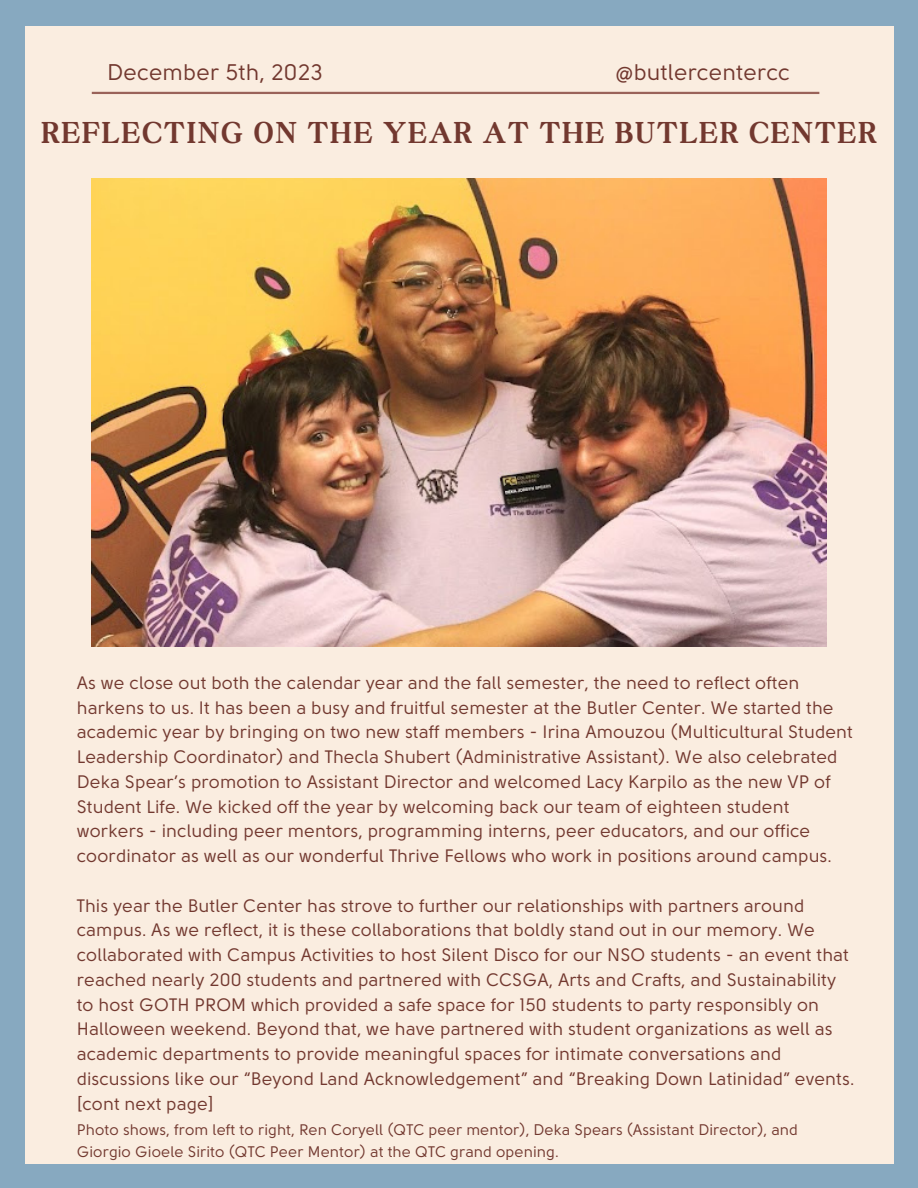
<style>
.page{position:relative;width:918px;height:1188px;background:#87a9c0}
.page>*{position:absolute;margin:0;border:0;box-sizing:border-box;transform-origin:0 0}
.t1{font:700 32.4px "Boston Angel";letter-spacing:.075em;color:#72382f}
.t2{font:22.5px "Solomon Sans";color:#72382f}
.t3{font:18px/24.8px "Solomon Sans";color:#72382f}
.t4{font:15.3px/21.3px "Solomon Sans";color:#72382f}
</style>
<div class="page">
<div style="left:25px;top:26px;width:868px;height:1138px;background:#faede0"></div>
<hr style="left:92px;top:92px;width:727px;height:2px;background:#996259">
<img style="left:92px;top:179px;width:734px;height:468px">
<p class="t2" style="left:107px;top:62px;width:217px">December 5th, 2023</p>
<p class="t2" style="left:615px;top:62px;width:176px">@butlercentercc</p>
<p class="t1" style="left:41px;top:113px;width:837px">REFLECTING ON THE YEAR AT THE BUTLER CENTER</p>
<p class="t3" style="left:77px;top:671px;width:778px">As we close out both the calendar year and the fall semester, the need to reflect often harkens to us. It has been a busy and fruitful semester at the Butler Center. We started the academic year by bringing on two new staff members - Irina Amouzou (Multicultural Student Leadership Coordinator) and Thecla Shubert (Administrative Assistant). We also celebrated Deka Spear’s promotion to Assistant Director and welcomed Lacy Karpilo as the new VP of Student Life. We kicked off the year by welcoming back our team of eighteen student workers - including peer mentors, programming interns, peer educators, and our office coordinator as well as our wonderful Thrive Fellows who work in positions around campus.</p>
<p class="t3" style="left:77px;top:894px;width:779px">This year the Butler Center has strove to further our relationships with partners around campus. As we reflect, it is these collaborations that boldly stand out in our memory. We collaborated with Campus Activities to host Silent Disco for our NSO students - an event that reached nearly 200 students and partnered with CCSGA, Arts and Crafts, and Sustainability to host GOTH PROM which provided a safe space for 150 students to party responsibly on Halloween weekend. Beyond that, we have partnered with student organizations as well as academic departments to provide meaningful spaces for intimate conversations and discussions like our “Beyond Land Acknowledgement” and “Breaking Down Latinidad” events.</p>
<p class="t3" style="left:77px;top:1092px;width:138px">[cont next page]</p>
<p class="t4" style="left:77px;top:1120px;width:723px">Photo shows, from left to right, Ren Coryell (QTC peer mentor), Deka Spears (Assistant Director), and<br>Giorgio Gioele Sirito (QTC Peer Mentor) at the QTC grand opening.</p>
</div>
